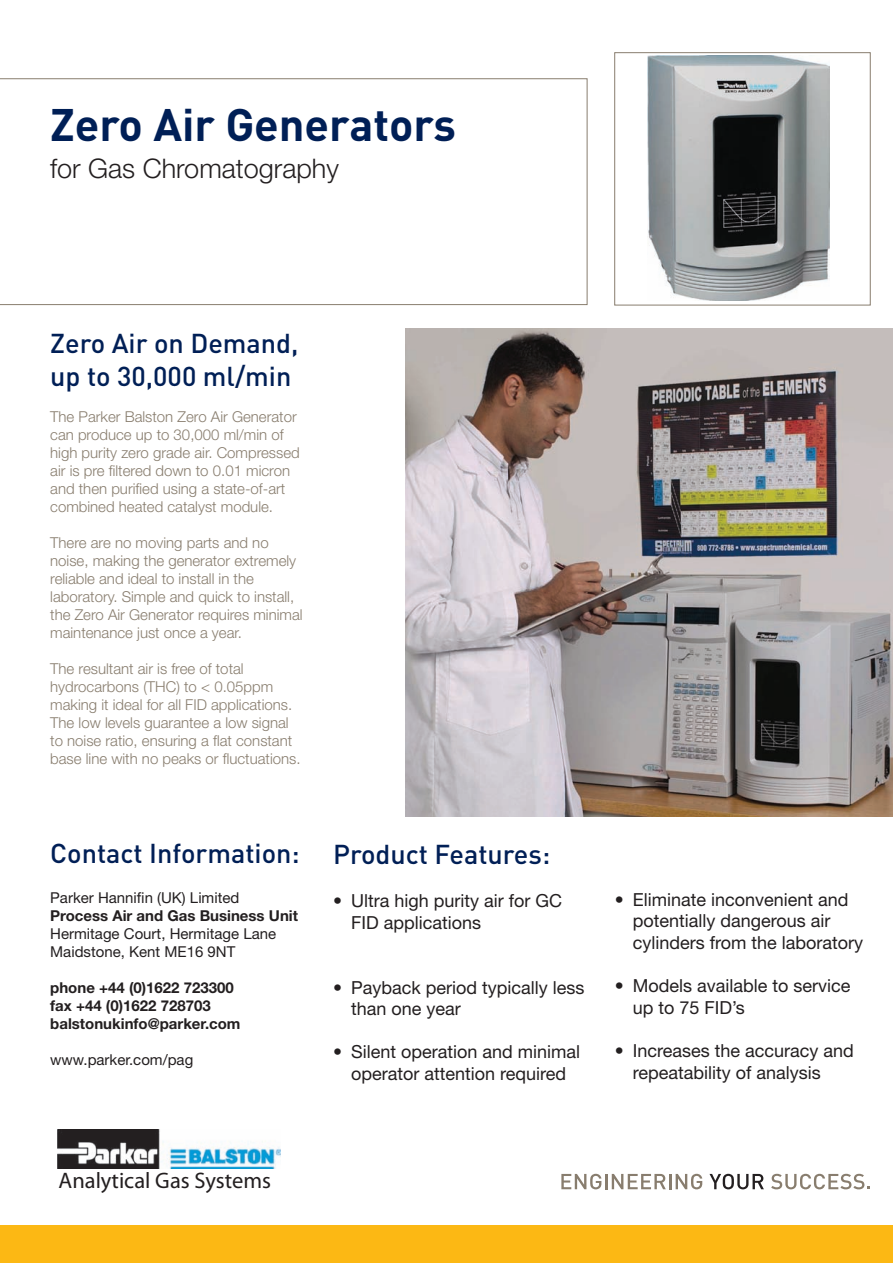
<style>
.page{position:relative;width:893px;height:1263px;background:#fff}
.page>*{position:absolute;margin:0;border:0;box-sizing:border-box;transform-origin:0 0}
.t1{font:700 45px "DINOT";color:#001f56}
.t2{font:500 27px/32.4px "DINOT";color:#001f56}
.t3{font:300 27px "Helvetica Neue LT Std";color:#231f20}
.t4{font:22.5px "Myriad Pro";color:#231f20}
.t5{font:18px/21.6px "Helvetica Neue LT Std";color:#231f20}
.t6{font:300 15px/18px "Helvetica Neue LT Std";color:#887d6e}
.t7{font:15px "Helvetica Neue LT Std";color:#231f20}
.t8{font:700 15px "Helvetica Neue LT Std";color:#231f20}
</style>
<div class="page">
<svg style="left:0;top:78px;width:587px;height:227px"></svg>
<svg style="left:561px;top:1174px;width:141px;height:15px"></svg>
<svg style="left:709px;top:1174px;width:55px;height:15px"></svg>
<svg style="left:771px;top:1174px;width:99px;height:15px"></svg>
<img style="left:648px;top:56px;width:181px;height:244px">
<img style="left:405px;top:329px;width:488px;height:487px">
<img style="left:57px;top:1130px;width:223px;height:38px">
<div style="left:0;top:1225px;width:893px;height:38px;background:#fcb814"></div>
<p class="t1" style="left:50px;top:94px;width:407px">Zero Air Generators</p>
<p class="t3" style="left:50px;top:152px;width:290px">for Gas Chromatography</p>
<p class="t2" style="left:50px;top:326px;width:250px">Zero Air on Demand, up to 30,000 ml/min</p>
<p class="t6" style="left:50px;top:407px;width:251px">The Parker Balston Zero Air Generator can produce up to 30,000 ml/min of high purity zero grade air. Compressed air is pre filtered down to 0.01 micron and then purified using a state-of-art combined heated catalyst module.</p>
<p class="t6" style="left:50px;top:533px;width:254px">There are no moving parts and no noise, making the generator extremely reliable and ideal to install in the laboratory. Simple and quick to install, the Zero Air Generator requires minimal maintenance just once a year.</p>
<p class="t6" style="left:50px;top:659px;width:252px">The resultant air is free of total hydrocarbons (THC) to &lt; 0.05ppm making it ideal for all FID applications.<br>The low levels guarantee a low signal to noise ratio, ensuring a flat constant base line with no peaks or fluctuations.</p>
<p class="t2" style="left:50px;top:836px;width:251px">Contact Information:</p>
<p class="t7" style="left:50px;top:888px;width:191px">Parker Hannifin (UK) Limited</p>
<p class="t8" style="left:50px;top:906px;width:249px">Process Air and Gas Business Unit</p>
<p class="t7" style="left:50px;top:924px;width:227px">Hermitage Court, Hermitage Lane</p>
<p class="t7" style="left:50px;top:942px;width:187px">Maidstone, Kent ME16 9NT</p>
<p class="t8" style="left:50px;top:978px;width:185px">phone +44 (0)1622 723300</p>
<p class="t8" style="left:50px;top:996px;width:162px">fax +44 (0)1622 728703</p>
<p class="t8" style="left:50px;top:1014px;width:192px">balstonukinfo@parker.com</p>
<p class="t7" style="left:50px;top:1050px;width:145px">www.parker.com/pag</p>
<p class="t2" style="left:333px;top:837px;width:219px">Product Features:</p>
<p class="t5" style="left:351px;top:890px;width:212px;text-indent:-18px">• Ultra high purity air for GC<br>FID applications</p>
<p class="t5" style="left:351px;top:976px;width:235px;text-indent:-18px">• Payback period typically less than one year</p>
<p class="t5" style="left:333px;top:1041px;width:249px;text-align:center">• Silent operation and minimal operator attention required</p>
<p class="t5" style="left:633px;top:888px;width:232px;text-indent:-18px">• Eliminate inconvenient and potentially dangerous air cylinders from the laboratory</p>
<p class="t5" style="left:633px;top:975px;width:219px;text-indent:-18px">• Models available to service up to 75 FID’s</p>
<p class="t5" style="left:633px;top:1040px;width:223px;text-indent:-18px">• Increases the accuracy and repeatability of analysis</p>
<p class="t4" style="left:59px;top:1166px;width:214px">Analytical Gas Systems</p>
</div>
